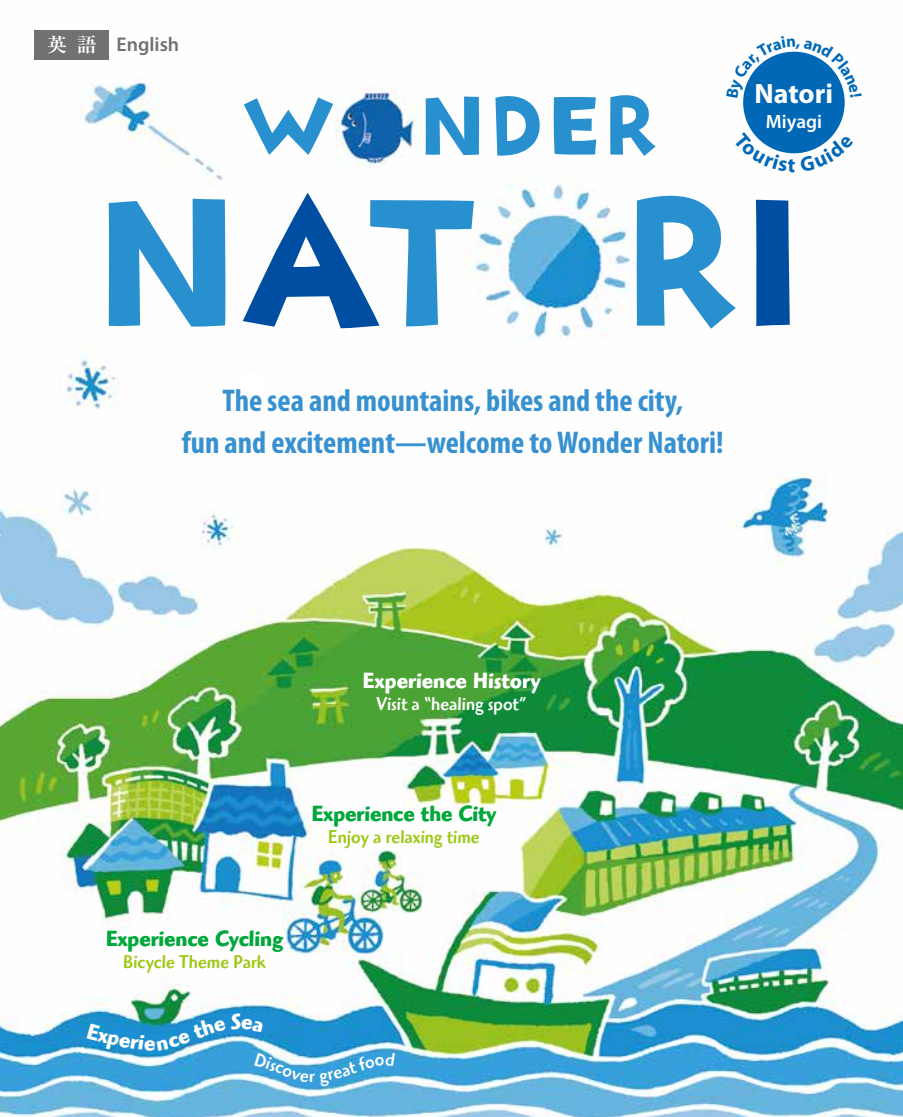
<style>
.page{position:relative;width:903px;height:1117px;background:#fff}
.page>*{position:absolute;margin:0;border:0;box-sizing:border-box;transform-origin:0 0}
.t1{font:700 condensed 31.5px/42px "Myriad Pro";color:#3791d0;text-align:center}
.t2{font:700 28px "Myriad Pro";color:#fff}
.t3{font:700 22.75px "Highlander";color:#00a73b;scale:.9 1}
.t4{font:700 22.75px "Highlander";letter-spacing:.01em;color:#fff;scale:.9 1}
.t5{font:600 19.78px "Myriad Pro";color:#727171}
.t6{font:500 19.25px "Highlander";letter-spacing:.005em;color:#9dc814;scale:.9 1}
.t7{font:500 19.25px "Highlander";letter-spacing:.005em;color:#fff;scale:.9 1}
.t8{font:600 19.25px "Myriad Pro";color:#fff}
.s1{font-family:"Ryumin Pr 6 N";font-weight:700;color:#fff}
</style>
<div class="page">
<img style="left:0;top:30px;width:903px;height:1086px">
<img style="left:447px;top:158px;width:212px;height:212px">
<svg style="left:244px;top:97px;width:89px;height:58px"></svg>
<svg style="left:426px;top:96px;width:53px;height:59px"></svg>
<svg style="left:495px;top:92px;width:45px;height:65px"></svg>
<svg style="left:553px;top:96px;width:43px;height:59px"></svg>
<svg style="left:610px;top:92px;width:46px;height:64px"></svg>
<svg style="left:109px;top:199px;width:117px;height:127px"></svg>
<svg style="left:243px;top:193px;width:231px;height:135px"></svg>
<svg style="left:636px;top:189px;width:100px;height:139px"></svg>
<svg style="left:756px;top:200px;width:34px;height:126px;background:#0b56a6"></svg>
<div style="left:743px;top:52px;width:102px;height:101px;background:#0068b7;border-radius:50%"></div>
<img style="left:336px;top:87px;width:81px;height:82px">
<div style="left:238px;top:373px;width:28px;height:28px;background:#fff;border-radius:50%"></div>
<div style="left:35px;top:30px;width:74px;height:30px;background:#727171"></div>
<svg style="left:733px;top:132px;width:121px;height:40px"></svg>
<svg style="left:726px;top:36px;width:136px;height:62px"></svg>
<svg style="left:87px;top:1012px;width:308px;height:74px;background:#4aa6d7"></svg>
<p class="t5" style="left:47px;top:34px;width:134px"><span class="s1">英語</span> English</p>
<p class="t2" style="left:754px;top:78px;width:80px">Natori</p>
<p class="t8" style="left:766px;top:111px;width:58px">Miyagi</p>
<p class="t1" style="left:182px;top:380px;width:543px">The sea and mountains, bikes and the city,<br>fun and excitement—welcome to Wonder Natori!</p>
<p class="t4" style="left:363px;top:666px;width:199px">Experience History</p>
<p class="t7" style="left:377px;top:692px;width:168px">Visit a “healing spot”</p>
<p class="t3" style="left:312px;top:800px;width:206px">Experience the City</p>
<p class="t6" style="left:328px;top:825px;width:170px">Enjoy a relaxing time</p>
<p class="t3" style="left:106px;top:925px;width:198px">Experience Cycling</p>
<p class="t6" style="left:123px;top:950px;width:160px">Bicycle Theme Park</p>
</div>
